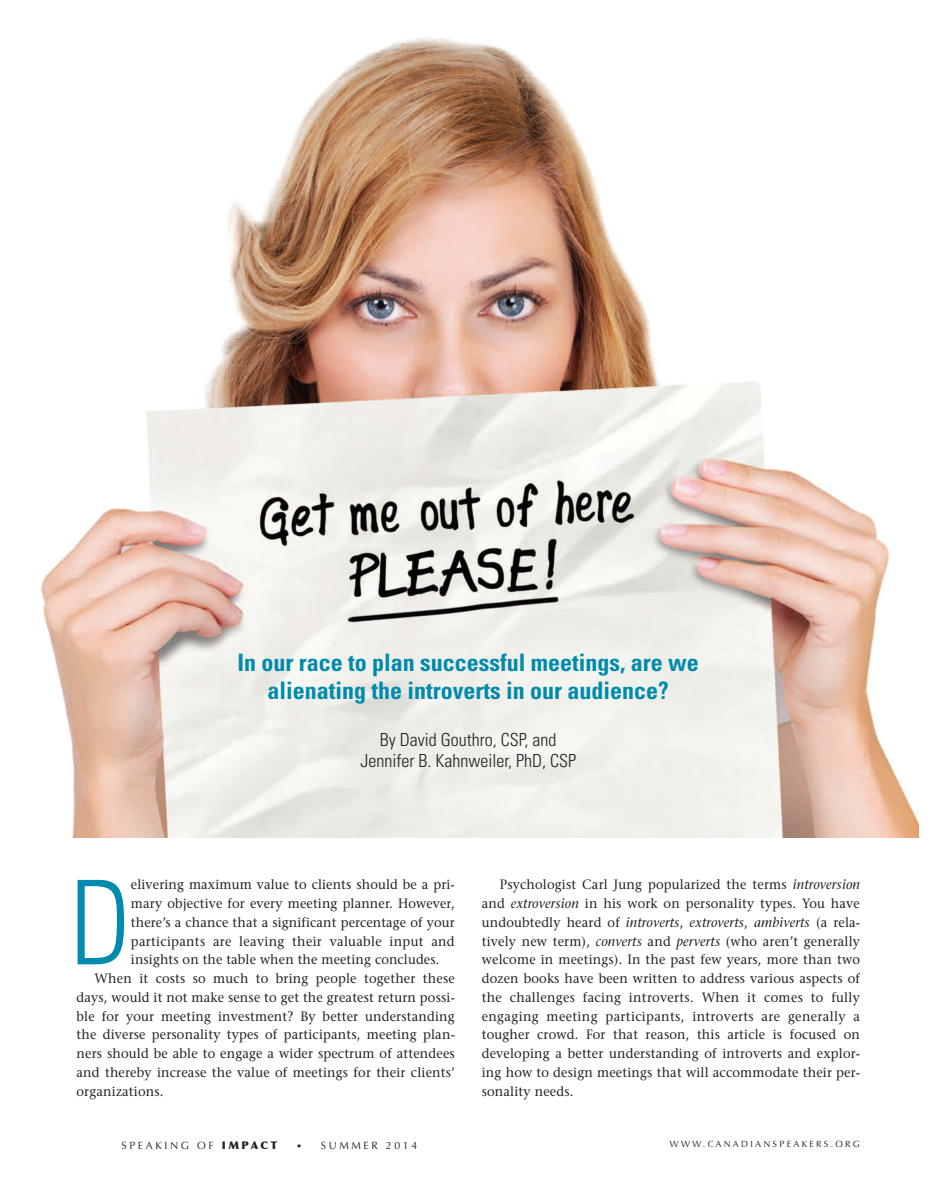
<style>
.page{position:relative;width:932px;height:1202px;background:#fff}
.page>*{position:absolute;margin:0;border:0;box-sizing:border-box;transform-origin:0 0}
.t1{font:300 condensed 116.85px "Univers";color:#008aad;scale:.95 1}
.t2{font:700 condensed 24px/28.8px "Univers";color:#008aad;text-align:center}
.t3{font:300 condensed 18px/21.6px "Univers";color:#231f20;text-align:center}
.t4{font:13.5px/18.8px "Stone Serif";letter-spacing:.015em;color:#231f20;text-align:justify;scale:.95 1}
.t5{font:10.5px "Optima";letter-spacing:.25em;color:#231f20}
.t6{font:9px "Optima";letter-spacing:.25em;color:#231f20}
.s1{font-style:italic}
.s2{font-weight:900}
.s3{font-size:9px}
</style>
<div class="page">
<img style="left:40px;top:38px;width:878px;height:799px">
<h2 class="t2" style="left:238px;top:649px;width:462px">In our race to plan successful meetings, are we alienating the introverts in our audience?</h2>
<h3 class="t3" style="left:360px;top:730px;width:217px">By David Gouthro, CSP, and<br>Jennifer B. Kahnweiler, PhD, CSP</h3>
<h1 class="t1" style="left:69px;top:880px;width:67px">D</h1>
<p class="t4" style="left:131px;top:876px;width:342px">elivering maximum value to clients should be a pri-</p>
<p class="t4" style="left:131px;top:895px;width:342px">mary objective for every meeting planner. However,</p>
<p class="t4" style="left:131px;top:914px;width:342px">there’s a chance that a significant percentage of your</p>
<p class="t4" style="left:131px;top:933px;width:342px">participants are leaving their valuable input and</p>
<p class="t4" style="left:131px;top:951px;width:326px">insights on the table when the meeting concludes.</p>
<p class="t4" style="left:95px;top:970px;width:380px">When it costs so much to bring people together these</p>
<p class="t4" style="left:77px;top:989px;width:400px">days, would it not make sense to get the greatest return possi-</p>
<p class="t4" style="left:77px;top:1008px;width:399px">ble for your meeting investment? By better understanding</p>
<p class="t4" style="left:77px;top:1026px;width:400px">the diverse personality types of participants, meeting plan-</p>
<p class="t4" style="left:77px;top:1045px;width:399px">ners should be able to engage a wider spectrum of attendees</p>
<p class="t4" style="left:77px;top:1064px;width:399px">and thereby increase the value of meetings for their clients’</p>
<p class="t4" style="left:77px;top:1083px;width:93px">organizations.</p>
<p class="t4" style="left:482px;top:876px;width:400px;text-indent:18px">Psychologist Carl Jung popularized the terms <span class="s1">introversion </span>and <span class="s1">extroversion</span> in his work on personality types. You have undoubtedly heard of <span class="s1">introverts</span>, <span class="s1">extroverts</span>, <span class="s1">ambiverts</span> (a rela&shy;tively new term), <span class="s1">converts</span> and <span class="s1">perverts</span> (who aren’t generally welcome in meetings). In the past few years, more than two dozen books have been written to address various aspects of the challenges facing introverts. When it comes to fully engaging meeting participants, introverts are generally a tougher crowd. For that reason, this article is focused on developing a better understanding of introverts and explor&shy;ing how to design meetings that will accommodate their per&shy;sonality needs.</p>
<p class="t5" style="left:122px;top:1139px;width:157px">SPEAKING OF <span class="s2">IMPACT</span></p>
<p class="t5" style="left:296px;top:1139px;width:122px"><span class="s3">•</span> SUMMER 2014</p>
<p class="t6" style="left:670px;top:1138px;width:191px">WWW.CANADIANSPEAKERS.ORG</p>
</div>
